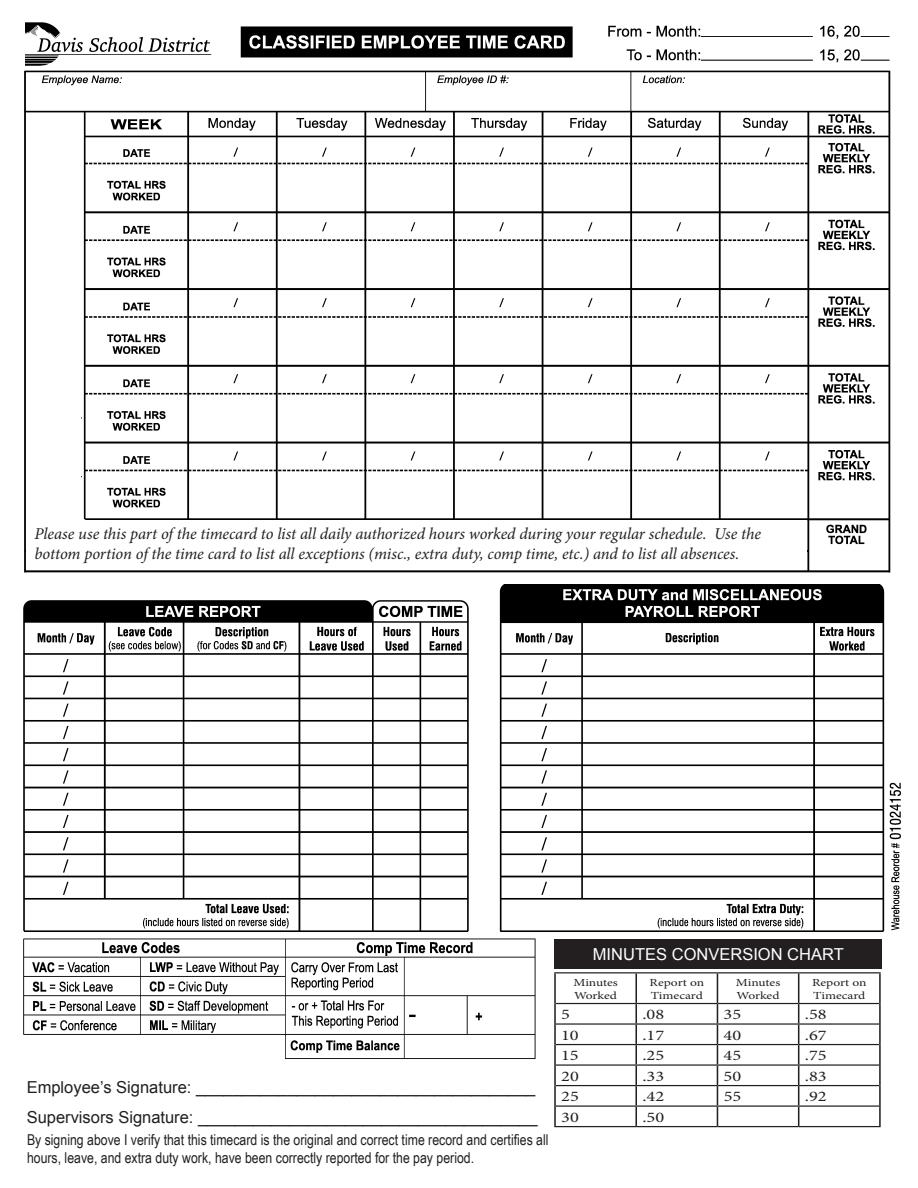
<style>
.page{position:relative;width:918px;height:1188px;background:#fff}
.page>*{position:absolute;margin:0;border:0;box-sizing:border-box;transform-origin:0 0}
.t1{font:italic 16.5px/19.8px "Minion Pro";letter-spacing:-.01em;color:#231f20}
.t2{font:16.5px "Arial";color:#231f20}
.t3{font:16.5px "Arial";color:#fff}
.t4{font:15px/18px "Arial Narrow";color:#231f20}
.t5{font:14.7px "Minion Pro";color:#231f20;scale:1.25 1}
.t6{font:10.8px/13px "Minion Pro";letter-spacing:-.005em;color:#231f20;scale:1.25 1}
</style>
<div class="page">
<img style="left:23px;top:584px;width:878px;height:348px">
<img style="left:24px;top:22px;width:867px;height:551px">
<div style="left:27px;top:520px;width:780px;height:49px;background:#fff"></div>
<img style="left:23px;top:938px;width:513px;height:121px">
<div style="left:554px;top:939px;width:328px;height:30px;background:#231f20"></div>
<hr style="left:554px;top:972px;width:82px;height:1px;background:#231f20">
<hr style="left:636px;top:972px;width:81px;height:1px;background:#231f20">
<hr style="left:717px;top:972px;width:82px;height:1px;background:#231f20">
<hr style="left:799px;top:972px;width:82px;height:1px;background:#231f20">
<hr style="left:556px;top:1003px;width:80px;height:1px;background:#231f20">
<hr style="left:636px;top:1003px;width:81px;height:1px;background:#231f20">
<hr style="left:717px;top:1003px;width:82px;height:1px;background:#231f20">
<hr style="left:799px;top:1003px;width:80px;height:1px;background:#231f20">
<hr style="left:556px;top:1023px;width:80px;height:2px;background:#231f20">
<hr style="left:636px;top:1023px;width:81px;height:2px;background:#231f20">
<hr style="left:717px;top:1023px;width:82px;height:2px;background:#231f20">
<hr style="left:799px;top:1023px;width:80px;height:2px;background:#231f20">
<hr style="left:556px;top:1044px;width:80px;height:1px;background:#231f20">
<hr style="left:636px;top:1044px;width:81px;height:1px;background:#231f20">
<hr style="left:717px;top:1044px;width:82px;height:1px;background:#231f20">
<hr style="left:799px;top:1044px;width:80px;height:1px;background:#231f20">
<hr style="left:556px;top:1064px;width:80px;height:2px;background:#231f20">
<hr style="left:636px;top:1064px;width:81px;height:2px;background:#231f20">
<hr style="left:717px;top:1064px;width:82px;height:2px;background:#231f20">
<hr style="left:799px;top:1064px;width:80px;height:2px;background:#231f20">
<hr style="left:556px;top:1085px;width:80px;height:1px;background:#231f20">
<hr style="left:636px;top:1085px;width:81px;height:1px;background:#231f20">
<hr style="left:717px;top:1085px;width:82px;height:1px;background:#231f20">
<hr style="left:799px;top:1085px;width:80px;height:1px;background:#231f20">
<hr style="left:556px;top:1105px;width:80px;height:2px;background:#231f20">
<hr style="left:636px;top:1105px;width:81px;height:2px;background:#231f20">
<hr style="left:717px;top:1105px;width:82px;height:2px;background:#231f20">
<hr style="left:799px;top:1105px;width:80px;height:2px;background:#231f20">
<hr style="left:554px;top:1126px;width:82px;height:1px;background:#231f20">
<hr style="left:636px;top:1126px;width:81px;height:1px;background:#231f20">
<hr style="left:717px;top:1126px;width:82px;height:1px;background:#231f20">
<hr style="left:799px;top:1126px;width:82px;height:1px;background:#231f20">
<hr style="left:554px;top:973px;width:2px;height:31px;background:#231f20">
<hr style="left:635px;top:973px;width:2px;height:30px;background:#231f20">
<hr style="left:717px;top:973px;width:1px;height:30px;background:#231f20">
<hr style="left:798px;top:973px;width:1px;height:30px;background:#231f20">
<hr style="left:879px;top:973px;width:2px;height:31px;background:#231f20">
<hr style="left:554px;top:1004px;width:2px;height:20px;background:#231f20">
<hr style="left:879px;top:1004px;width:2px;height:20px;background:#231f20">
<hr style="left:554px;top:1024px;width:2px;height:21px;background:#231f20">
<hr style="left:879px;top:1024px;width:2px;height:21px;background:#231f20">
<hr style="left:554px;top:1045px;width:2px;height:20px;background:#231f20">
<hr style="left:879px;top:1045px;width:2px;height:20px;background:#231f20">
<hr style="left:554px;top:1065px;width:2px;height:21px;background:#231f20">
<hr style="left:879px;top:1065px;width:2px;height:21px;background:#231f20">
<hr style="left:554px;top:1086px;width:2px;height:20px;background:#231f20">
<hr style="left:879px;top:1086px;width:2px;height:20px;background:#231f20">
<hr style="left:554px;top:1106px;width:2px;height:20px;background:#231f20">
<svg style="left:635px;top:1004px;width:2px;height:122px"></svg>
<svg style="left:717px;top:1004px;width:1px;height:122px"></svg>
<svg style="left:798px;top:1004px;width:1px;height:122px"></svg>
<hr style="left:879px;top:1106px;width:2px;height:20px;background:#231f20">
<div style="left:27px;top:118px;width:54px;height:393px;background:#fff"></div>
<p class="t1" style="left:35px;top:524px;width:728px">Please use this part of the timecard to list all daily authorized hours worked during your regular schedule. Use the bottom portion of the time card to list all exceptions (misc., extra duty, comp time, etc.) and to list all absences.</p>
<p class="t2" style="left:27px;top:1076px;width:510px">Employee’s Signature: _____________________________________</p>
<p class="t2" style="left:27px;top:1106px;width:512px">Supervisors Signature: _____________________________________</p>
<p class="t4" style="left:27px;top:1130px;width:523px">By signing above I verify that this timecard is the original and correct time record and certifies all hours, leave, and extra duty work, have been correctly reported for the pay period.</p>
<p class="t3" style="left:593px;top:943px;width:252px">MINUTES CONVERSION CHART</p>
<p class="t6" style="left:573px;top:976px;width:37px">Minutes<br>Worked</p>
<p class="t6" style="left:650px;top:976px;width:45px">Report on<br>Timecard</p>
<p class="t6" style="left:736px;top:976px;width:37px">Minutes<br>Worked</p>
<p class="t6" style="left:812px;top:976px;width:45px">Report on<br>Timecard</p>
<p class="t5" style="left:561px;top:1005px;width:9px">5</p>
<p class="t5" style="left:642px;top:1005px;width:19px">.08</p>
<p class="t5" style="left:724px;top:1005px;width:16px">35</p>
<p class="t5" style="left:805px;top:1005px;width:19px">.58</p>
<p class="t5" style="left:561px;top:1025px;width:16px">10</p>
<p class="t5" style="left:642px;top:1025px;width:19px">.17</p>
<p class="t5" style="left:724px;top:1025px;width:16px">40</p>
<p class="t5" style="left:805px;top:1025px;width:19px">.67</p>
<p class="t5" style="left:561px;top:1046px;width:16px">15</p>
<p class="t5" style="left:642px;top:1046px;width:19px">.25</p>
<p class="t5" style="left:724px;top:1046px;width:16px">45</p>
<p class="t5" style="left:805px;top:1046px;width:19px">.75</p>
<p class="t5" style="left:561px;top:1066px;width:16px">20</p>
<p class="t5" style="left:642px;top:1066px;width:19px">.33</p>
<p class="t5" style="left:724px;top:1066px;width:16px">50</p>
<p class="t5" style="left:805px;top:1066px;width:19px">.83</p>
<p class="t5" style="left:561px;top:1087px;width:16px">25</p>
<p class="t5" style="left:642px;top:1087px;width:19px">.42</p>
<p class="t5" style="left:724px;top:1087px;width:16px">55</p>
<p class="t5" style="left:805px;top:1087px;width:19px">.92</p>
<p class="t5" style="left:561px;top:1107px;width:16px">30</p>
<p class="t5" style="left:642px;top:1107px;width:19px">.50</p>
</div>
